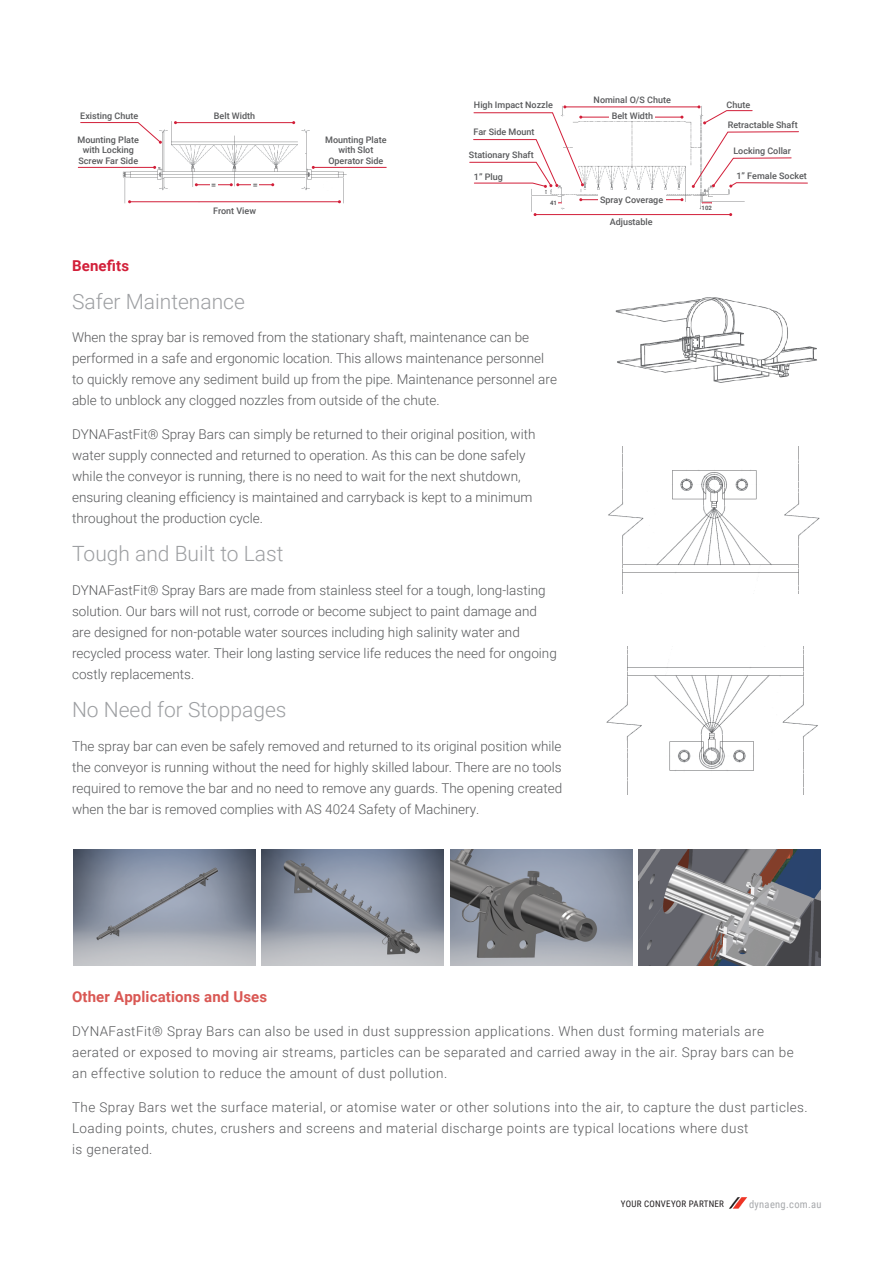
<style>
.page{position:relative;width:893px;height:1263px;background:#fff}
.page>*{position:absolute;margin:0;border:0;box-sizing:border-box;transform-origin:0 0}
.t1{font:300 21px "Roboto";color:#9d9fa2}
.t2{font:700 15px "Roboto";letter-spacing:.01em;color:#d95753}
.t3{font:700 15px "Roboto";letter-spacing:.01em;color:#d21f39}
.t4{font:300 13.5px/21px "Roboto";color:#58595b}
.t5{font:300 13.5px/21px "Roboto";letter-spacing:.03em;color:#58595b}
.t6{font:10.5px "Roboto Condensed";letter-spacing:.03em;color:#a7a9ac}
.t7{font:500 9px/10.5px "Roboto";color:#58595b;text-align:center}
.t8{font:9px "Roboto Condensed";letter-spacing:.03em;color:#231f20}
.t9{font:700 6px "Roboto";color:#58595b}
</style>
<div class="page">
<img style="left:615px;top:297px;width:202px;height:86px">
<img style="left:608px;top:446px;width:212px;height:148px">
<img style="left:606px;top:647px;width:212px;height:147px">
<img style="left:73px;top:849px;width:182px;height:116px">
<img style="left:262px;top:849px;width:182px;height:116px">
<img style="left:450px;top:849px;width:182px;height:116px">
<img style="left:639px;top:849px;width:182px;height:116px">
<img style="left:99px;top:121px;width:264px;height:83px">
<hr style="left:130px;top:201px;width:209px;height:1px;background:#d21f39">
<hr style="left:175px;top:122px;width:119px;height:1px;background:#d21f39">
<hr style="left:196px;top:184px;width:35px;height:1px;background:#d21f39">
<hr style="left:238px;top:184px;width:35px;height:1px;background:#d21f39">
<svg style="left:230px;top:183px;width:9px;height:3px"></svg>
<div style="left:210px;top:178px;width:7px;height:10px;background:#fff"></div>
<div style="left:252px;top:178px;width:7px;height:10px;background:#fff"></div>
<hr style="left:313px;top:167px;width:73px;height:1px;background:#d21f39">
<hr style="left:78px;top:167px;width:77px;height:1px;background:#d21f39">
<svg style="left:80px;top:122px;width:82px;height:22px"></svg>
<img style="left:531px;top:106px;width:214px;height:106px">
<hr style="left:581px;top:199px;width:101px;height:1px;background:#d21f39">
<hr style="left:581px;top:117px;width:101px;height:1px;background:#d21f39">
<hr style="left:565px;top:107px;width:134px;height:1px;background:#d21f39">
<hr style="left:535px;top:214px;width:196px;height:1px;background:#d21f39">
<div style="left:598px;top:195px;width:67px;height:10px;background:#fff"></div>
<div style="left:610px;top:111px;width:45px;height:10px;background:#fff"></div>
<div style="left:728px;top:117px;width:81px;height:14px;background:#fff"></div>
<div style="left:736px;top:162px;width:83px;height:27px;background:#fff"></div>
<div style="left:550px;top:198px;width:7px;height:10px;background:#fff"></div>
<div style="left:702px;top:203px;width:17px;height:10px;background:#fff"></div>
<svg style="left:697px;top:105px;width:56px;height:19px"></svg>
<svg style="left:692px;top:131px;width:116px;height:57px"></svg>
<svg style="left:469px;top:105px;width:115px;height:83px"></svg>
<svg style="left:702px;top:202px;width:10px;height:2px"></svg>
<svg style="left:729px;top:1197px;width:18px;height:12px"></svg>
<p class="t7" style="left:80px;top:110px;width:59px">Existing Chute</p>
<p class="t7" style="left:78px;top:134px;width:63px">Mounting Plate with Locking<br>Screw Far Side</p>
<p class="t7" style="left:214px;top:110px;width:43px">Belt Width</p>
<p class="t7" style="left:211px;top:179px;width:7px">=</p>
<p class="t7" style="left:253px;top:179px;width:7px">=</p>
<p class="t7" style="left:213px;top:205px;width:44px">Front View</p>
<p class="t7" style="left:325px;top:134px;width:63px">Mounting Plate with Slot<br>Operator Side</p>
<p class="t7" style="left:594px;top:94px;width:79px">Nominal O/S Chute</p>
<p class="t7" style="left:474px;top:99px;width:80px">High Impact Nozzle</p>
<p class="t7" style="left:727px;top:95px;width:73px;line-height:19.5px;text-align:left">Chute<br>Retractable Shaft</p>
<p class="t7" style="left:733px;top:145px;width:59px">Locking Collar</p>
<p class="t7" style="left:612px;top:110px;width:43px">Belt Width</p>
<p class="t7" style="left:474px;top:127px;width:62px">Far Side Mount</p>
<p class="t7" style="left:474px;top:171px;width:30px">1” Plug</p>
<p class="t7" style="left:736px;top:170px;width:72px">1” Female Socket</p>
<p class="t9" style="left:550px;top:199px;width:8px">41</p>
<p class="t9" style="left:702px;top:204px;width:12px">102</p>
<p class="t7" style="left:610px;top:217px;width:45px">Adjustable</p>
<p class="t7" style="left:469px;top:150px;width:66px">Stationary Shaft</p>
<p class="t7" style="left:600px;top:194px;width:65px">Spray Coverage</p>
<p class="t3" style="left:72px;top:255px;width:58px">Benefits</p>
<h1 class="t1" style="left:72px;top:286px;width:174px">Safer Maintenance</h1>
<p class="t4" style="left:72px;top:327px;width:486px">When the spray bar is removed from the stationary shaft, maintenance can be performed in a safe and ergonomic location. This allows maintenance personnel to quickly remove any sediment build up from the pipe. Maintenance personnel are able to unblock any clogged nozzles from outside of the chute.</p>
<p class="t4" style="left:72px;top:423px;width:465px">DYNAFastFit® Spray Bars can simply be returned to their original position, with water supply connected and returned to operation. As this can be done safely while the conveyor is running, there is no need to wait for the next shutdown, ensuring cleaning efficiency is maintained and carryback is kept to a minimum throughout the production cycle.</p>
<h1 class="t1" style="left:72px;top:539px;width:213px">Tough and Built to Last</h1>
<p class="t4" style="left:72px;top:579px;width:486px">DYNAFastFit® Spray Bars are made from stainless steel for a tough, long-lasting solution. Our bars will not rust, corrode or become subject to paint damage and are designed for non-potable water sources including high salinity water and recycled process water. Their long lasting service life reduces the need for ongoing costly replacements.</p>
<h1 class="t1" style="left:72px;top:695px;width:216px">No Need for Stoppages</h1>
<p class="t4" style="left:72px;top:735px;width:492px;text-align:justify">The spray bar can even be safely removed and returned to its original position while the conveyor is running without the need for highly skilled labour. There are no tools required to remove the bar and no need to remove any guards. The opening created when the bar is removed complies with AS 4024 Safety of Machinery.</p>
<p class="t2" style="left:72px;top:986px;width:197px">Other Applications and Uses</p>
<p class="t5" style="left:72px;top:1020px;width:723px">DYNAFastFit® Spray Bars can also be used in dust suppression applications. When dust forming materials are aerated or exposed to moving air streams, particles can be separated and carried away in the air. Spray bars can be an effective solution to reduce the amount of dust pollution.</p>
<p class="t5" style="left:72px;top:1096px;width:737px">The Spray Bars wet the surface material, or atomise water or other solutions into the air, to capture the dust particles.<br>Loading points, chutes, crushers and screens and material discharge points are typical locations where dust<br>is generated.</p>
<p class="t8" style="left:621px;top:1198px;width:105px">YOUR CONVEYOR PARTNER</p>
<p class="t6" style="left:749px;top:1197px;width:74px">dynaeng.com.au</p>
</div>
